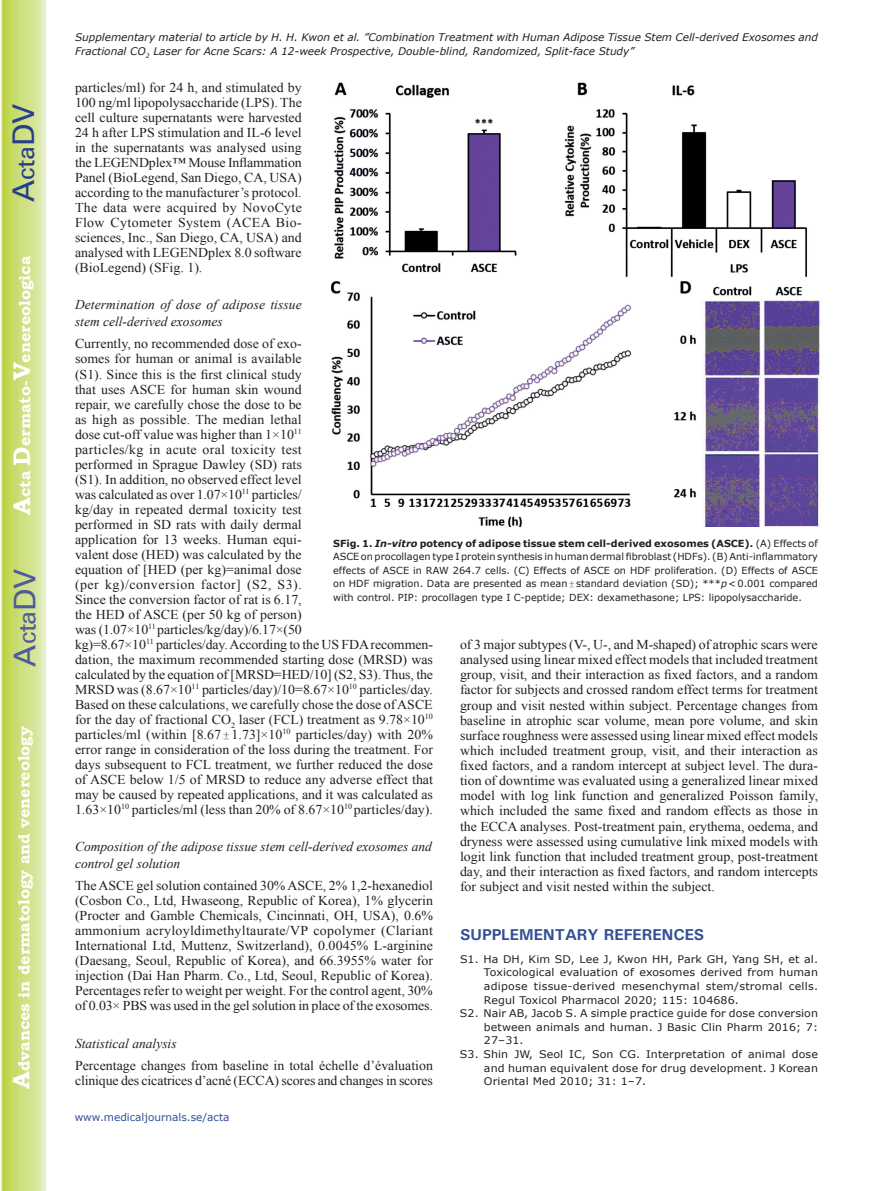
<style>
.page{position:relative;width:893px;height:1191px;background:#fff}
.page>*{position:absolute;margin:0;border:0;box-sizing:border-box;transform-origin:0 0}
.t1{font:30px "Univers";color:#4d5a9e}
.t2{font:30px "Univers";color:#253f8e}
.t3{font:700 15.75px "Bookman Old Style";color:#fff}
.t4{font:700 15.75px "Univers";color:#324f95}
.t5{font:13.5px/15px "Times New Roman";color:#231f20;text-align:justify}
.t6{font:italic 13.5px/16.5px "Times New Roman";color:#231f20}
.t7{font:10.5px "Verdana";letter-spacing:.01em;color:#231f20;scale:1.05 1}
.t8{font:italic 10.5px/13.5px "Verdana";color:#231f20}
.t9{font:10.5px "Verdana";color:#324f95}
.t10{font:9.75px/13.5px "Verdana";color:#231f20;text-align:justify}
.s1{font-size:24px}
.s2{font-family:"Perpetua";font-size:10.5px}
.s3{font-weight:700}
.s4{font-weight:700;font-style:italic}
.s5{font-family:"Perpetua";font-size:9px}
.s6{font-style:italic}
</style>
<div class="page">
<svg style="left:1px;top:0;width:45px;height:1191px;background:#cfe084"></svg>
<img style="left:332px;top:83px;width:488px;height:444px">
<h1 class="t2" style="left:6px;top:202px;width:100px;rotate:-90deg">A<span class="s1">cta</span>DV</h1>
<p class="t3" style="left:15px;top:515px;width:260px;rotate:-90deg"><span class="s1">A</span>cta <span class="s1">D</span>ermato-<span class="s1">V</span>enereologica</p>
<h1 class="t1" style="left:7px;top:666px;width:100px;rotate:-90deg">A<span class="s1">cta</span>DV</h1>
<p class="t3" style="left:15px;top:1088px;width:364px;rotate:-90deg"><span class="s1">A</span>dvances in dermatology and venereology</p>
<p class="t8" style="left:75px;top:31px;width:744px">Supplementary material to article by H. H. Kwon et al. ”Combination Treatment with Human Adipose Tissue Stem Cell-derived Exosomes and<br>Fractional CO<sub>2</sub> Laser for Acne Scars: A 12-week Prospective, Double-blind, Randomized, Split-face Study”</p>
<p class="t5" style="left:75px;top:80px;width:228px">particles/ml) for 24 h, and stimulated by 100 ng/ml lipopolysaccharide (LPS). The cell culture supernatants were harvested 24 h after LPS stimulation and IL-6 level in the supernatants was analysed using the LEGENDplex™ Mouse Inflammation Panel (BioLegend, San Diego, CA, USA) according to the manufacturer’s protocol.<br>The data were acquired by NovoCyte Flow Cytometer System (ACEA Bio&shy;sciences, Inc., San Diego, CA, USA) and analysed with LEGENDplex 8.0 software (BioLegend) (SFig. 1).</p>
<p class="t6" style="left:75px;top:296px;width:228px">Determination of dose of adipose tissue stem cell-derived exosomes</p>
<p class="t5" style="left:75px;top:336px;width:360px;text-align:left">Currently, no recommended dose of exo-<br>somes for human or animal is available<br>(S1). Since this is the first clinical study<br>that uses ASCE for human skin wound<br>repair, we carefully chose the dose to be<br>as high as possible. The median lethal<br>dose cut-off value was higher than 1×10<sup>11<br></sup>particles/kg in acute oral toxicity test<br>performed in Sprague Dawley (SD) rats<br>(S1). In addition, no observed effect level<br>was calculated as over 1.07×10<sup>11</sup> particles/<br>kg/day in repeated dermal toxicity test<br>performed in SD rats with daily dermal<br>application for 13 weeks. Human equi-<br>valent dose (HED) was calculated by the<br>equation of [HED (per kg)=animal dose<br>(per kg)/conversion factor] (S2, S3).<br>Since the conversion factor of rat is 6.17,<br>the HED of ASCE (per 50 kg of person)<br>was (1.07×10<sup>11</sup> particles/kg/day)/6.17×(50<br>kg)=8.67×10<sup>11</sup> particles/day. According to the US FDA recommen&shy;dation, the maximum recommended starting dose (MRSD) was calculated by the equation of [MRSD=HED/10] (S2, S3). Thus, the MRSD was (8.67×10<sup>11</sup> particles/day)/10=8.67×10<sup>10</sup> particles/day.<br>Based on these calculations, we carefully chose the dose of ASCE for the day of fractional CO<sub>2</sub> laser (FCL) treatment as 9.78×10<sup>10 </sup>particles/ml (within [8.67 <span class="s2">±</span>1.73]×10<sup>10</sup> particles/day) with 20% error range in consideration of the loss during the treatment. For days subsequent to FCL treatment, we further reduced the dose of ASCE below 1/5 of MRSD to reduce any adverse effect that may be caused by repeated applications, and it was calculated as 1.63×10<sup>10</sup> particles/ml (less than 20% of 8.67×10<sup>10</sup> particles/day).</p>
<p class="t6" style="left:75px;top:838px;width:358px">Composition of the adipose tissue stem cell-derived exosomes and control gel solution</p>
<p class="t5" style="left:75px;top:878px;width:360px">The ASCE gel solution contained 30% ASCE, 2% 1,2-hexanediol (Cosbon Co., Ltd, Hwaseong, Republic of Korea), 1% glycerin (Procter and Gamble Chemicals, Cincinnati, OH, USA), 0.6% ammonium acryloyldimethyltaurate/VP copolymer (Clariant International Ltd, Muttenz, Switzerland), 0.0045% L-arginine (Daesang, Seoul, Republic of Korea), and 66.3955% water for injection (Dai Han Pharm. Co., Ltd, Seoul, Republic of Korea).<br>Percentages refer to weight per weight. For the control agent, 30% of 0.03× PBS was used in the gel solution in place of the exosomes.</p>
<p class="t6" style="left:75px;top:1034px;width:103px">Statistical analysis</p>
<p class="t5" style="left:75px;top:1058px;width:360px">Percentage changes from baseline in total échelle d’évaluation clinique des cicatrices d’acné (ECCA) scores and changes in scores</p>
<p class="t10" style="left:333px;top:536px;width:486px"><span class="s3">SFig. 1.</span> <span class="s4">In-vitro</span> <span class="s3">potency of adipose tissue stem cell-derived exosomes (ASCE).</span> (A) Effects of ASCE on procollagen type I protein synthesis in human dermal fibroblast (HDFs). (B) Anti-inflammatory effects of ASCE in RAW 264.7 cells. (C) Effects of ASCE on HDF proliferation. (D) Effects of ASCE on HDF migration. Data are presented as mean<span class="s5">±</span>standard deviation (SD); ***<span class="s6">p</span>&lt;0.001 compared with control. PIP: procollagen type I C-peptide; DEX: dexamethasone; LPS: lipopolysaccharide.</p>
<p class="t5" style="left:460px;top:636px;width:360px">of 3 major subtypes (V-, U-, and M-shaped) of atrophic scars were analysed using linear mixed effect models that included treatment group, visit, and their interaction as fixed factors, and a random factor for subjects and crossed random effect terms for treatment group and visit nested within subject. Percentage changes from baseline in atrophic scar volume, mean pore volume, and skin surface roughness were assessed using linear mixed effect models which included treatment group, visit, and their interaction as fixed factors, and a random intercept at subject level. The dura&shy;tion of downtime was evaluated using a generalized linear mixed model with log link function and generalized Poisson family, which included the same fixed and random effects as those in the ECCA analyses. Post-treatment pain, erythema, oedema, and dryness were assessed using cumulative link mixed models with logit link function that included treatment group, post-treatment day, and their interaction as fixed factors, and random intercepts for subject and visit nested within the subject.</p>
<p class="t4" style="left:460px;top:924px;width:246px">SUPPLEMENTARY REFERENCES</p>
<p class="t7" style="left:460px;top:952px;width:342px">S1. Ha DH, Kim SD, Lee J, Kwon HH, Park GH, Yang SH, et al.</p>
<p class="t7" style="left:484px;top:965px;width:320px">Toxicological evaluation of exosomes derived from human</p>
<p class="t7" style="left:484px;top:979px;width:320px">adipose tissue-derived mesenchymal stem/stromal cells.</p>
<p class="t7" style="left:484px;top:993px;width:244px">Regul Toxicol Pharmacol 2020; 115: 104686.</p>
<p class="t7" style="left:460px;top:1006px;width:342px">S2. Nair AB, Jacob S. A simple practice guide for dose conversion</p>
<p class="t7" style="left:484px;top:1020px;width:320px">between animals and human. J Basic Clin Pharm 2016; 7:</p>
<p class="t7" style="left:484px;top:1034px;width:39px">27–31.</p>
<p class="t7" style="left:460px;top:1047px;width:342px">S3. Shin JW, Seol IC, Son CG. Interpretation of animal dose</p>
<p class="t7" style="left:484px;top:1061px;width:320px">and human equivalent dose for drug development. J Korean</p>
<p class="t7" style="left:484px;top:1074px;width:156px">Oriental Med 2010; 31: 1–7.</p>
<p class="t9" style="left:75px;top:1110px;width:156px">www.medicaljournals.se/acta</p>
</div>
